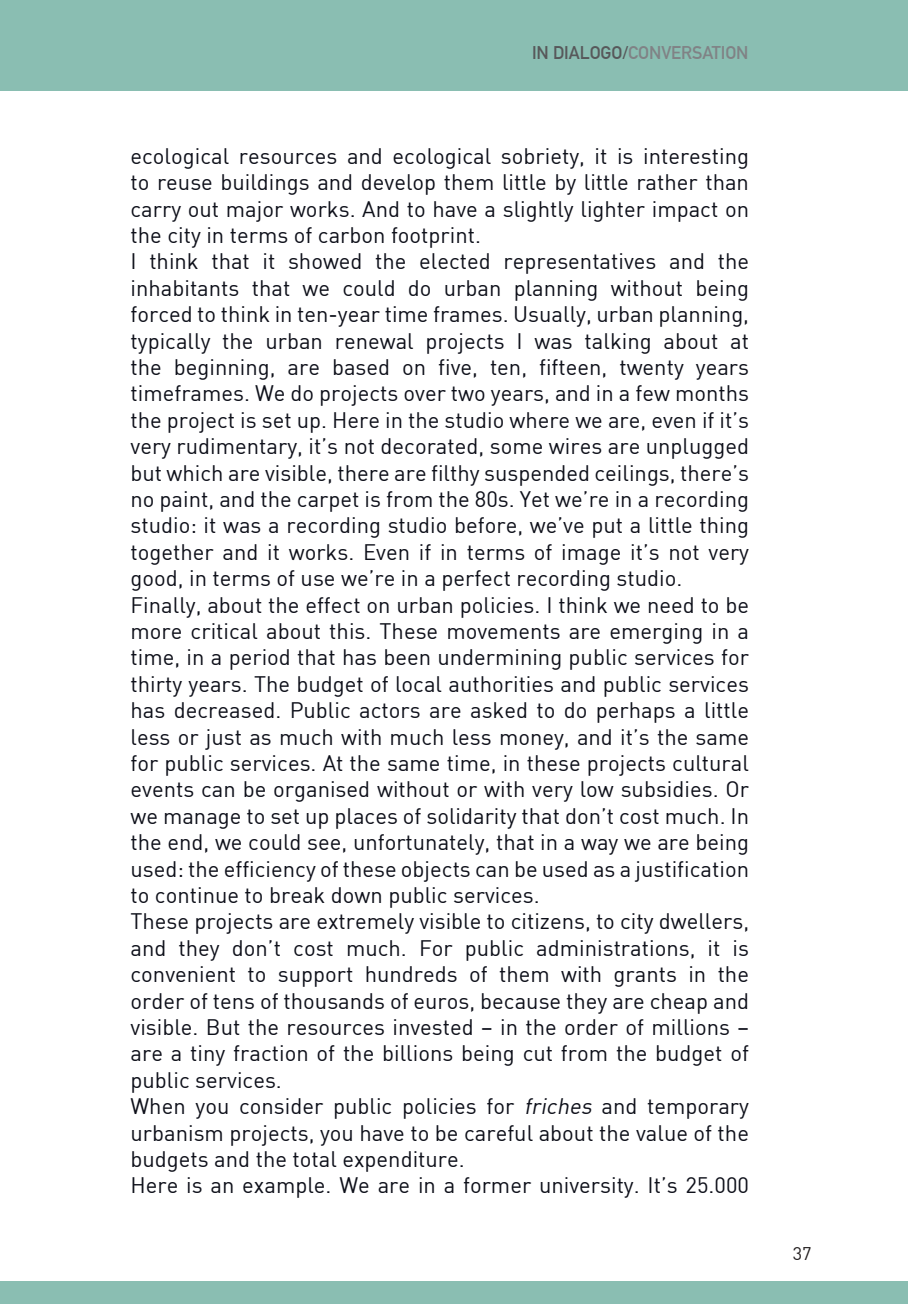
<style>
.page{position:relative;width:908px;height:1304px;background:#fff}
.page>*{position:absolute;margin:0;border:0;box-sizing:border-box;transform-origin:0 0}
.t1{font:22px/26.4px "DIN";color:#0e101a;text-align:justify}
.t2{font:700 18px "DIN Alternate";letter-spacing:-.005em;color:#808285}
.t3{font:18px "DIN";color:#231f20}
.s1{color:#57585a}
.s2{font-style:italic}
</style>
<div class="page">
<div style="left:0;top:0;width:907px;height:90px;background:#8abeb2"></div>
<div style="left:0;top:1281px;width:907px;height:23px;background:#8abeb2"></div>
<p class="t2" style="left:531px;top:39px;width:218px"><span class="s1">IN DIALOGO/</span>CONVERSATION</p>
<p class="t1" style="left:130px;top:142px;width:619px">ecological resources and ecological sobriety, it is interesting to reuse buildings and develop them little by little rather than carry out major works. And to have a slightly lighter impact on the city in terms of carbon footprint.</p>
<p class="t1" style="left:130px;top:248px;width:620px">I think that it showed the elected representatives and the inhabitants that we could do urban planning without being forced to think in ten-year time frames. Usually, urban planning, typically the urban renewal projects I was talking about at the beginning, are based on five, ten, fifteen, twenty years timeframes. We do projects over two years, and in a few months the project is set up. Here in the studio where we are, even if it’s very rudimentary, it’s not decorated, some wires are unplugged but which are visible, there are filthy suspended ceilings, there’s no paint, and the carpet is from the 80s. Yet we’re in a recording studio: it was a recording studio before, we’ve put a little thing together and it works. Even if in terms of image it’s not very good, in terms of use we’re in a perfect recording studio.</p>
<p class="t1" style="left:130px;top:591px;width:620px">Finally, about the effect on urban policies. I think we need to be more critical about this. These movements are emerging in a time, in a period that has been undermining public services for thirty years. The budget of local authorities and public services has decreased. Public actors are asked to do perhaps a little less or just as much with much less money, and it’s the same for public services. At the same time, in these projects cultural events can be organised without or with very low subsidies. Or we manage to set up places of solidarity that don’t cost much. In the end, we could see, unfortunately, that in a way we are being used: the efficiency of these objects can be used as a justification to continue to break down public services.</p>
<p class="t1" style="left:130px;top:908px;width:620px">These projects are extremely visible to citizens, to city dwellers, and they don’t cost much. For public administrations, it is convenient to support hundreds of them with grants in the order of tens of thousands of euros, because they are cheap and visible. But the resources invested – in the order of millions – are a tiny fraction of the billions being cut from the budget of public services.</p>
<p class="t1" style="left:130px;top:1093px;width:619px">When you consider public policies for <span class="s2">friches</span> and temporary urbanism projects, you have to be careful about the value of the budgets and the total expenditure.</p>
<p class="t1" style="left:130px;top:1172px;width:619px">Here is an example. We are in a former university. It’s 25.000</p>
<p class="t3" style="left:792px;top:1242px;width:20px">37</p>
</div>
